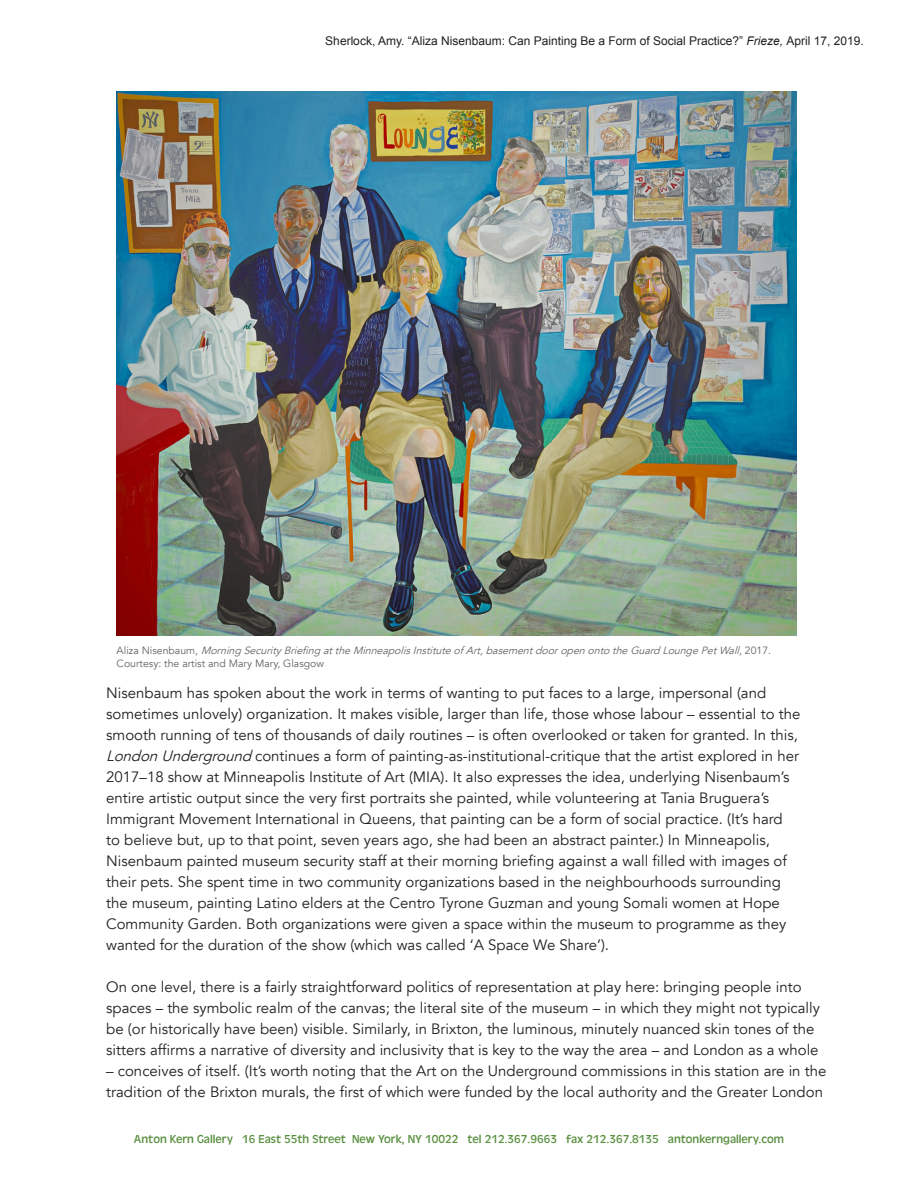
<style>
.page{position:relative;width:918px;height:1188px;background:#fff}
.page>*{position:absolute;margin:0;border:0;box-sizing:border-box;transform-origin:0 0}
.t1{font:15px/21px "Avenir";color:#231f20}
.t2{font:12px "Antique Oli";color:#598f3f}
.t3{font:12px "Arial";color:#231f20}
.t4{font:italic 10.5px/12.6px "Avenir";color:#636366}
.s1{font-style:italic}
.s2{font-style:normal}
</style>
<div class="page">
<img style="left:117px;top:92px;width:679px;height:543px">
<p class="t3" style="left:325px;top:33px;width:540px">Sherlock, Amy. “Aliza Nisenbaum: Can Painting Be a Form of Social Practice?” <span class="s1">Frieze,</span> April 17, 2019.</p>
<p class="t4" style="left:117px;top:644px;width:656px"><span class="s2">A l i z a N i s e n b a u m ,</span> MorningSecurityBriefingattheMinneapolisInstituteofArt,basementdooropenontotheGuardLoungePetWall<span class="s2">, 2 0 1 7 .<br>Courtesy: the artist and Mary Mary, Glasgow</span></p>
<p class="t1" style="left:106px;top:683px;width:696px">Nisenbaum has spoken about the work in terms of wanting to put faces to a large, impersonal (and sometimes unlovely) organization. It makes visible, larger than life, those whose labour – essential to the smooth running of tens of thousands of daily routines – is often overlooked or taken for granted. In this, <span class="s1">LondonUnderground</span>continues a form of painting-as-institutional-critique that the artist explored in her 2017–18 show at Minneapolis Institute of Art (MIA). It also expresses the idea, underlying Nisenbaum’s entire artistic output since the very first portraits she painted, while volunteering at Tania Bruguera’s Immigrant Movement International in Queens, that painting can be a form of social practice. (It’s hard<br>to believe but, up to that point, seven years ago, she had been an abstract painter.) In Minneapolis, Nisenbaum painted museum security staff at their morning briefing against a wall filled with images of their pets. She spent time in two community organizations based in the neighbourhoods surrounding the museum, painting Latino elders at the Centro Tyrone Guzman and young Somali women at Hope Community Garden. Both organizations were given a space within the museum to programme as they wanted for the duration of the show (which was called ‘A Space We Share’).</p>
<p class="t1" style="left:106px;top:977px;width:715px">On one level, there is a fairly straightforward politics of representation at play here: bringing people into spaces – the symbolic realm of the canvas; the literal site of the museum – in which they might not typically be (or historically have been) visible. Similarly, in Brixton, the luminous, minutely nuanced skin tones of the sitters affirms a narrative of diversity and inclusivity that is key to the way the area – and London as a whole</p>
<p class="t1" style="left:106px;top:1061px;width:722px">– conceives of itself. (It’s worth noting that the Art on the Underground commissions in this station are in the tradition of the Brixton murals, the first of which were funded by the local authority and the Greater London</p>
<p class="t2" style="left:134px;top:1132px;width:652px">Anton Kern Gallery 16 East 55th Street New York, NY 10022 tel 212.367.9663 fax 212.367.8135 antonkerngallery.com</p>
</div>
